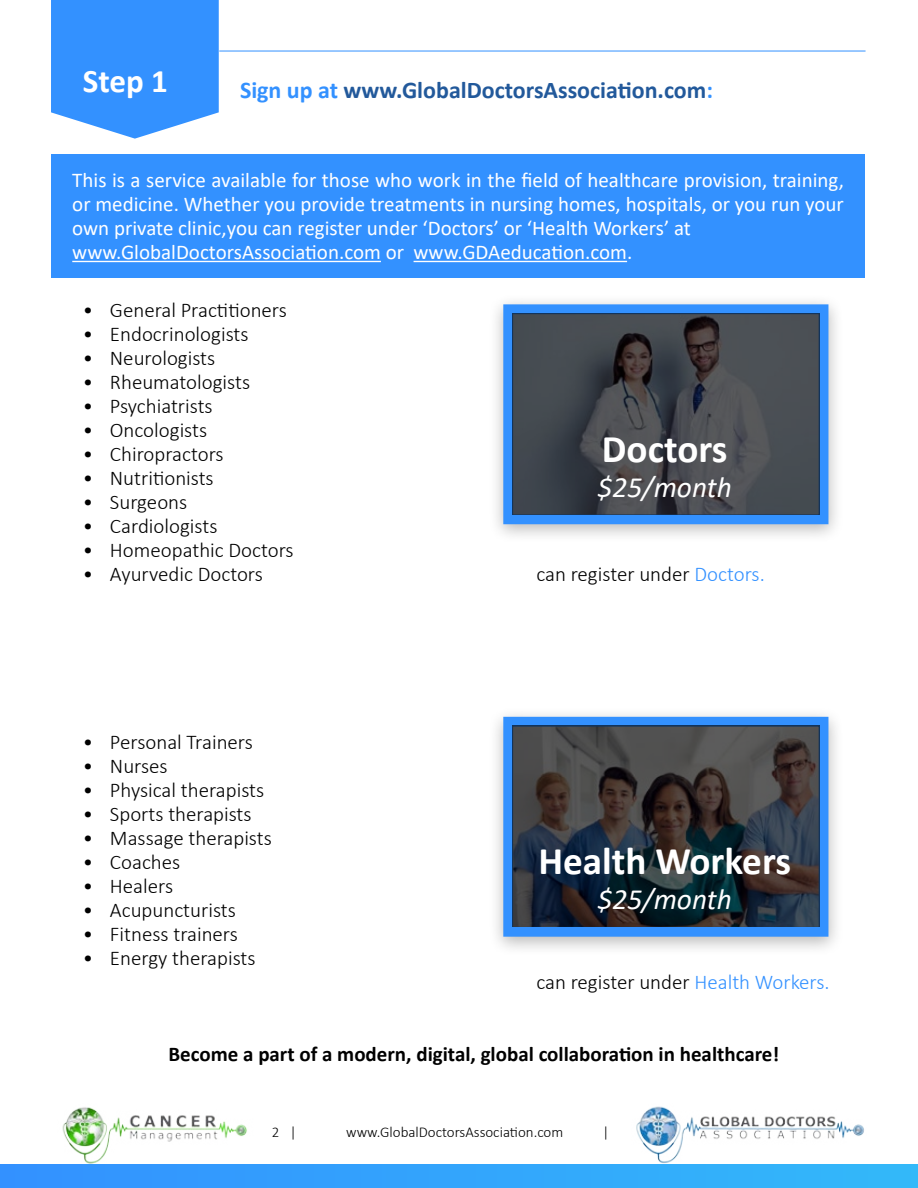
<style>
.page{position:relative;width:918px;height:1188px;background:#fff}
.page>*{position:absolute;margin:0;border:0;box-sizing:border-box;transform-origin:0 0}
.t1{font:700 39.3px "Calibri";color:#fff}
.t2{font:700 33px "Calibri";color:#fff}
.t3{font:italic 29.4px "Calibri";color:#fff}
.t4{font:700 24px "Calibri";color:#22599b}
.t5{font:300 21px "Calibri";color:#000}
.t6{font:21px/24px "Calibri";color:#fff}
.t7{font:700 21px "Calibri";color:#000}
.t8{font:300 15px "Calibri";color:#000}
.s1{color:#3391ff}
</style>
<div class="page">
<img style="left:631px;top:1106px;width:236px;height:59px">
<img style="left:57px;top:1107px;width:215px;height:58px">
<div style="left:0;top:1165px;width:918px;height:23px;background:linear-gradient(to right,#3391ff,#33b9f9)"></div>
<svg style="left:51px;top:0;width:168px;height:139px;background:#479bff"></svg>
<hr style="left:219px;top:51px;width:647px;height:1px;background:#3391ff">
<div style="left:488px;top:294px;width:356px;height:251px;background:#000;opacity:.28"></div>
<div style="left:503px;top:304px;width:325px;height:220px;border:10px solid #3391ff"></div>
<svg style="left:512px;top:313px;width:307px;height:202px;background:#43474d"></svg>
<div style="left:488px;top:706px;width:356px;height:251px;background:#000;opacity:.28"></div>
<div style="left:503px;top:717px;width:325px;height:220px;border:10px solid #3391ff"></div>
<svg style="left:512px;top:726px;width:307px;height:201px;background:#32363b"></svg>
<div style="left:51px;top:154px;width:814px;height:124px;background:#3391ff"></div>
<hr style="left:72px;top:261px;width:309px;height:1px;background:#fff">
<hr style="left:414px;top:261px;width:213px;height:1px;background:#fff">
<h2 class="t2" style="left:83px;top:57px;width:87px">Step 1</h2>
<p class="t4" style="left:240px;top:73px;width:474px"><span class="s1">Sign up at</span> www.GlobalDoctorsAssociation.com<span class="s1">:</span></p>
<p class="t6" style="left:72px;top:168px;width:773px">This is a service available for those who work in the field of healthcare provision, training, or medicine. Whether you provide treatments in nursing homes, hospitals, or you run your own private clinic,you can register under ‘Doctors’ or ‘Health Workers’ at www.GlobalDoctorsAssociation.com or www.GDAeducation.com.</p>
<p class="t5" style="left:83px;top:297px;width:205px">• General Practitioners</p>
<p class="t5" style="left:83px;top:321px;width:167px">• Endocrinologists</p>
<p class="t5" style="left:83px;top:345px;width:134px">• Neurologists</p>
<p class="t5" style="left:83px;top:369px;width:169px">• Rheumatologists</p>
<p class="t5" style="left:83px;top:393px;width:131px">• Psychiatrists</p>
<p class="t5" style="left:83px;top:417px;width:126px">• Oncologists</p>
<p class="t5" style="left:83px;top:441px;width:142px">• Chiropractors</p>
<p class="t5" style="left:83px;top:465px;width:132px">• Nutritionists</p>
<p class="t5" style="left:83px;top:489px;width:106px">• Surgeons</p>
<p class="t5" style="left:83px;top:513px;width:136px">• Cardiologists</p>
<p class="t5" style="left:83px;top:537px;width:212px">• Homeopathic Doctors</p>
<p class="t5" style="left:83px;top:561px;width:182px">• Ayurvedic Doctors</p>
<p class="t5" style="left:536px;top:561px;width:230px">can register under <span class="s1">Doctors.</span></p>
<h1 class="t1" style="left:602px;top:421px;width:127px">Doctors</h1>
<h3 class="t3" style="left:598px;top:467px;width:136px">$25/month</h3>
<p class="t5" style="left:83px;top:729px;width:171px">• Personal Trainers</p>
<p class="t5" style="left:83px;top:753px;width:86px">• Nurses</p>
<p class="t5" style="left:83px;top:777px;width:183px">• Physical therapists</p>
<p class="t5" style="left:83px;top:801px;width:170px">• Sports therapists</p>
<p class="t5" style="left:83px;top:825px;width:190px">• Massage therapists</p>
<p class="t5" style="left:83px;top:849px;width:99px">• Coaches</p>
<p class="t5" style="left:83px;top:873px;width:92px">• Healers</p>
<p class="t5" style="left:83px;top:897px;width:154px">• Acupuncturists</p>
<p class="t5" style="left:83px;top:921px;width:156px">• Fitness trainers</p>
<p class="t5" style="left:83px;top:945px;width:174px">• Energy therapists</p>
<h1 class="t1" style="left:538px;top:833px;width:254px">Health Workers</h1>
<h3 class="t3" style="left:598px;top:879px;width:136px">$25/month</h3>
<p class="t5" style="left:536px;top:969px;width:295px">can register under <span class="s1">Health Workers.</span></p>
<p class="t7" style="left:169px;top:1040px;width:612px">Become a part of a modern, digital, global collaboration in healthcare!</p>
<p class="t8" style="left:272px;top:1123px;width:26px">2 |</p>
<p class="t8" style="left:346px;top:1123px;width:219px">www.GlobalDoctorsAssociation.com</p>
<p class="t8" style="left:603px;top:1123px;width:8px">|</p>
</div>
